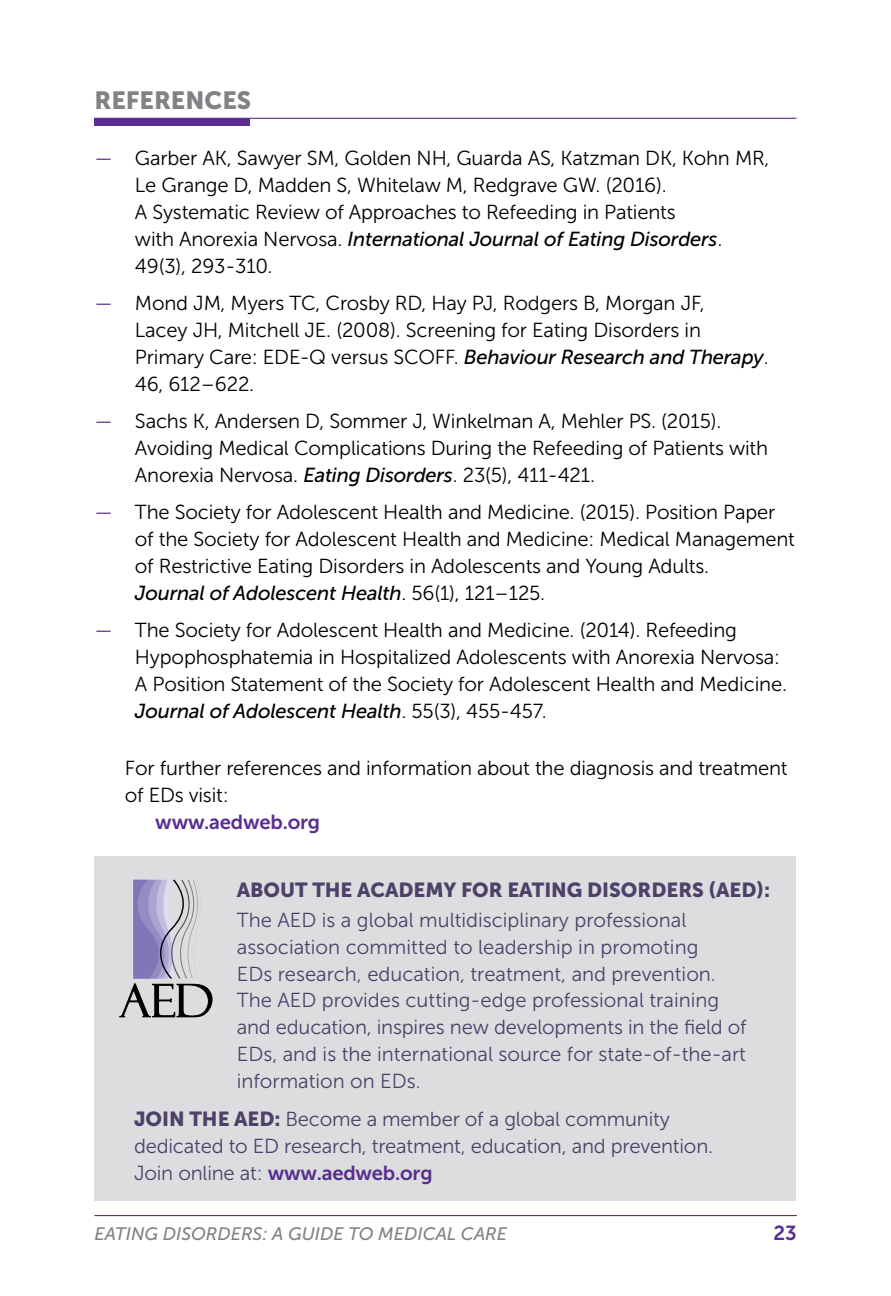
<style>
.page{position:relative;width:891px;height:1296px;background:#fff}
.page>*{position:absolute;margin:0;border:0;box-sizing:border-box;transform-origin:0 0}
.t1{font:24.75px "Museo Sans 900";color:#808285}
.t2{font:20.25px/27px "Museo Sans 300";letter-spacing:-.01em;color:#000}
.t3{font:20.25px/27px "Museo Sans 300";color:#4e4169}
.t4{font:italic 20.25px "Museo Sans 500";letter-spacing:-.01em;color:#000}
.t5{font:20.25px "Museo Sans 700";letter-spacing:-.01em;color:#5a2e91}
.t6{font:20.25px "Museo Sans 900";color:#4e4169}
.t7{font:italic 18px "Museo Sans 500";color:#808285}
.s1{color:#5a2e91}
.s2{font-family:"Museo Sans 300";font-style:normal}
.s3{font-family:"Museo Sans 500";font-style:italic}
.s4{font-family:"Museo Sans 900"}
.s5{font-family:"Museo Sans 300";color:#4e4169}
</style>
<div class="page">
<hr style="left:94px;top:1215px;width:703px;height:1px;background:#5a2e91">
<hr style="left:94px;top:118px;width:702px;height:1px;background:#5a2e91">
<div style="left:94px;top:118px;width:156px;height:7px;background:#5a2e91"></div>
<div style="left:94px;top:856px;width:702px;height:344px;background:#dcddde"></div>
<svg style="left:119px;top:880px;width:94px;height:137px"></svg>
<p class="t1" style="left:94px;top:87px;width:158px">REFERENCES</p>
<p class="t2" style="left:135px;top:144px;width:636px;text-indent:-40px"><span class="s1">—</span> Garber AK, Sawyer SM, Golden NH, Guarda AS, Katzman DK, Kohn MR,<br>Le Grange D, Madden S, Whitelaw M, Redgrave GW. (2016).<br>A Systematic Review of Approaches to Refeeding in Patients</p>
<p class="t4" style="left:135px;top:228px;width:589px"><span class="s2">with Anorexia Nervosa.</span> International Journal of Eating Disorders<span class="s2">.</span></p>
<p class="t2" style="left:135px;top:252px;width:139px">49(3), 293-310.</p>
<p class="t2" style="left:135px;top:289px;width:635px;text-indent:-40px"><span class="s1">—</span> Mond JM, Myers TC, Crosby RD, Hay PJ, Rodgers B, Morgan JF,<br>Lacey JH, Mitchell JE. (2008). Screening for Eating Disorders in Primary Care: EDE-Q versus SCOFF. <span class="s3">Behaviour Research and Therapy</span>.<br>46, 612–622.</p>
<p class="t2" style="left:135px;top:407px;width:635px;text-indent:-40px"><span class="s1">—</span> Sachs K, Andersen D, Sommer J, Winkelman A, Mehler PS. (2015).<br>Avoiding Medical Complications During the Refeeding of Patients with<br>Anorexia Nervosa. <span class="s3">Eating Disorders</span>. 23(5), 411-421.</p>
<p class="t2" style="left:135px;top:499px;width:662px;text-indent:-40px"><span class="s1">—</span> The Society for Adolescent Health and Medicine. (2015). Position Paper of the Society for Adolescent Health and Medicine: Medical Management of Restrictive Eating Disorders in Adolescents and Young Adults.</p>
<p class="t4" style="left:135px;top:582px;width:412px">Journal of Adolescent Health<span class="s2">. 56(1), 121–125.</span></p>
<p class="t2" style="left:135px;top:617px;width:654px;text-indent:-40px"><span class="s1">—</span> The Society for Adolescent Health and Medicine. (2014). Refeeding<br>Hypophosphatemia in Hospitalized Adolescents with Anorexia Nervosa:<br>A Position Statement of the Society for Adolescent Health and Medicine.</p>
<p class="t4" style="left:135px;top:700px;width:413px">Journal of Adolescent Health<span class="s2">. 55(3), 455-457.</span></p>
<p class="t2" style="left:125px;top:755px;width:664px">For further references and information about the diagnosis and treatment of EDs visit:</p>
<p class="t5" style="left:155px;top:811px;width:166px">www.aedweb.org</p>
<p class="t6" style="left:237px;top:879px;width:535px">ABOUT THE ACADEMY FOR EATING DISORDERS (AED):</p>
<p class="t3" style="left:237px;top:906px;width:511px">The AED is a global multidisciplinary professional association committed to leadership in promoting<br>EDs research, education, treatment, and prevention.<br>The AED provides cutting-edge professional training and education, inspires new developments in the field of EDs, and is the international source for state-of-the-art information on EDs.</p>
<p class="t3" style="left:134px;top:1105px;width:581px"><span class="s4">JOIN THE AED:</span> Become a member of a global community dedicated to ED research, treatment, education, and prevention.</p>
<p class="t5" style="left:134px;top:1161px;width:300px"><span class="s5">Join online at:</span> www.aedweb.org</p>
<p class="t7" style="left:94px;top:1224px;width:414px">EATING DISORDERS: A GUIDE TO MEDICAL CARE</p>
<p class="t5" style="left:773px;top:1222px;width:25px">23</p>
</div>
